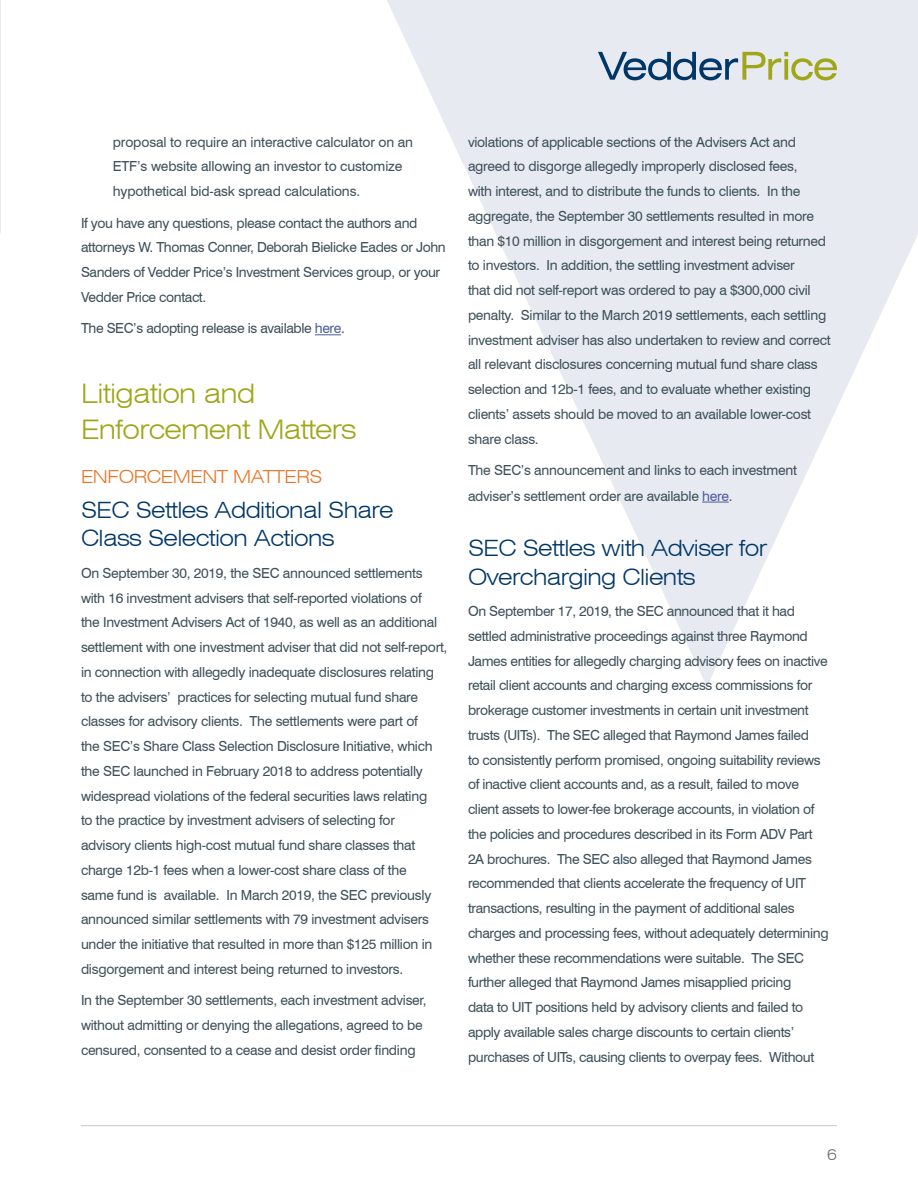
<style>
.page{position:relative;width:918px;height:1188px;background:#fff}
.page>*{position:absolute;margin:0;border:0;box-sizing:border-box;transform-origin:0 0}
.t1{font:300 expanded 27px/36px "Swiss 721 BT";letter-spacing:-.025em;color:#9fa617}
.t2{font:300 expanded 22.5px/28.5px "Swiss 721 BT";letter-spacing:-.025em;color:#003768}
.t3{font:300 expanded 18px "Swiss 721 BT";letter-spacing:-.025em;color:#ea7322}
.t4{font:300 expanded 15px "Swiss 721 BT";color:#726664}
.t5{font:13.8px/24.8px "Swiss 721 BT";letter-spacing:-.02em;color:#3d505a}
.s1{color:#4d5c9e}
</style>
<div class="page">
<svg style="left:387px;top:0;width:531px;height:686px;fill:#e7eaf1"></svg>
<svg style="left:598px;top:52px;width:239px;height:28px;background:#aebcb7"></svg>
<hr style="left:81px;top:1125px;width:756px;height:1px;background:#c7c8ca">
<svg style="left:315px;top:334px;width:26px;height:1px"></svg>
<svg style="left:702px;top:502px;width:27px;height:1px"></svg>
<p class="t5" style="left:113px;top:129px;width:302px">proposal to require an interactive calculator on an<br>ETF’s website allowing an investor to customize hypothetical bid-ask spread calculations.</p>
<p class="t5" style="left:81px;top:210px;width:366px">If you have any questions, please contact the authors and attorneys W. Thomas Conner, Deborah Bielicke Eades or John Sanders of Vedder Price’s Investment Services group, or your Vedder Price contact.</p>
<p class="t5" style="left:81px;top:316px;width:265px">The SEC’s adopting release is available <span class="s1">here</span>.</p>
<h1 class="t1" style="left:81px;top:375px;width:277px">Litigation and<br>Enforcement Matters</h1>
<h3 class="t3" style="left:81px;top:466px;width:243px">ENFORCEMENT MATTERS</h3>
<h2 class="t2" style="left:81px;top:496px;width:314px">SEC Settles Additional Share<br>Class Selection Actions</h2>
<p class="t5" style="left:81px;top:560px;width:368px">On September 30, 2019, the SEC announced settlements with 16 investment advisers that self-reported violations of<br>the Investment Advisers Act of 1940, as well as an additional settlement with one investment adviser that did not self-report, in connection with allegedly inadequate disclosures relating to the advisers’ practices for selecting mutual fund share classes for advisory clients. The settlements were part of<br>the SEC’s Share Class Selection Disclosure Initiative, which the SEC launched in February 2018 to address potentially widespread violations of the federal securities laws relating<br>to the practice by investment advisers of selecting for advisory clients high-cost mutual fund share classes that charge 12b-1 fees when a lower-cost share class of the<br>same fund is available. In March 2019, the SEC previously announced similar settlements with 79 investment advisers under the initiative that resulted in more than $125 million in disgorgement and interest being returned to investors.</p>
<p class="t5" style="left:81px;top:988px;width:347px">In the September 30 settlements, each investment adviser, without admitting or denying the allegations, agreed to be censured, consented to a cease and desist order finding</p>
<p class="t5" style="left:468px;top:129px;width:364px">violations of applicable sections of the Advisers Act and agreed to disgorge allegedly improperly disclosed fees,<br>with interest, and to distribute the funds to clients. In the aggregate, the September 30 settlements resulted in more than $10 million in disgorgement and interest being returned to investors. In addition, the settling investment adviser<br>that did not self-report was ordered to pay a $300,000 civil penalty. Similar to the March 2019 settlements, each settling investment adviser has also undertaken to review and correct all relevant disclosures concerning mutual fund share class selection and 12b-1 fees, and to evaluate whether existing clients’ assets should be moved to an available lower-cost share class.</p>
<p class="t5" style="left:468px;top:457px;width:330px;line-height:25.5px">The SEC’s announcement and links to each investment adviser’s settlement order are available <span class="s1">here</span>.</p>
<h2 class="t2" style="left:468px;top:534px;width:301px">SEC Settles with Adviser for<br>Overcharging Clients</h2>
<p class="t5" style="left:468px;top:599px;width:362px">On September 17, 2019, the SEC announced that it had settled administrative proceedings against three Raymond James entities for allegedly charging advisory fees on inactive retail client accounts and charging excess commissions for brokerage customer investments in certain unit investment trusts (UITs). The SEC alleged that Raymond James failed<br>to consistently perform promised, ongoing suitability reviews of inactive client accounts and, as a result, failed to move client assets to lower-fee brokerage accounts, in violation of the policies and procedures described in its Form ADV Part 2A brochures. The SEC also alleged that Raymond James recommended that clients accelerate the frequency of UIT transactions, resulting in the payment of additional sales charges and processing fees, without adequately determining whether these recommendations were suitable. The SEC further alleged that Raymond James misapplied pricing<br>data to UIT positions held by advisory clients and failed to apply available sales charge discounts to certain clients’ purchases of UITs, causing clients to overpay fees. Without</p>
<p class="t4" style="left:827px;top:1146px;width:11px">6</p>
</div>
